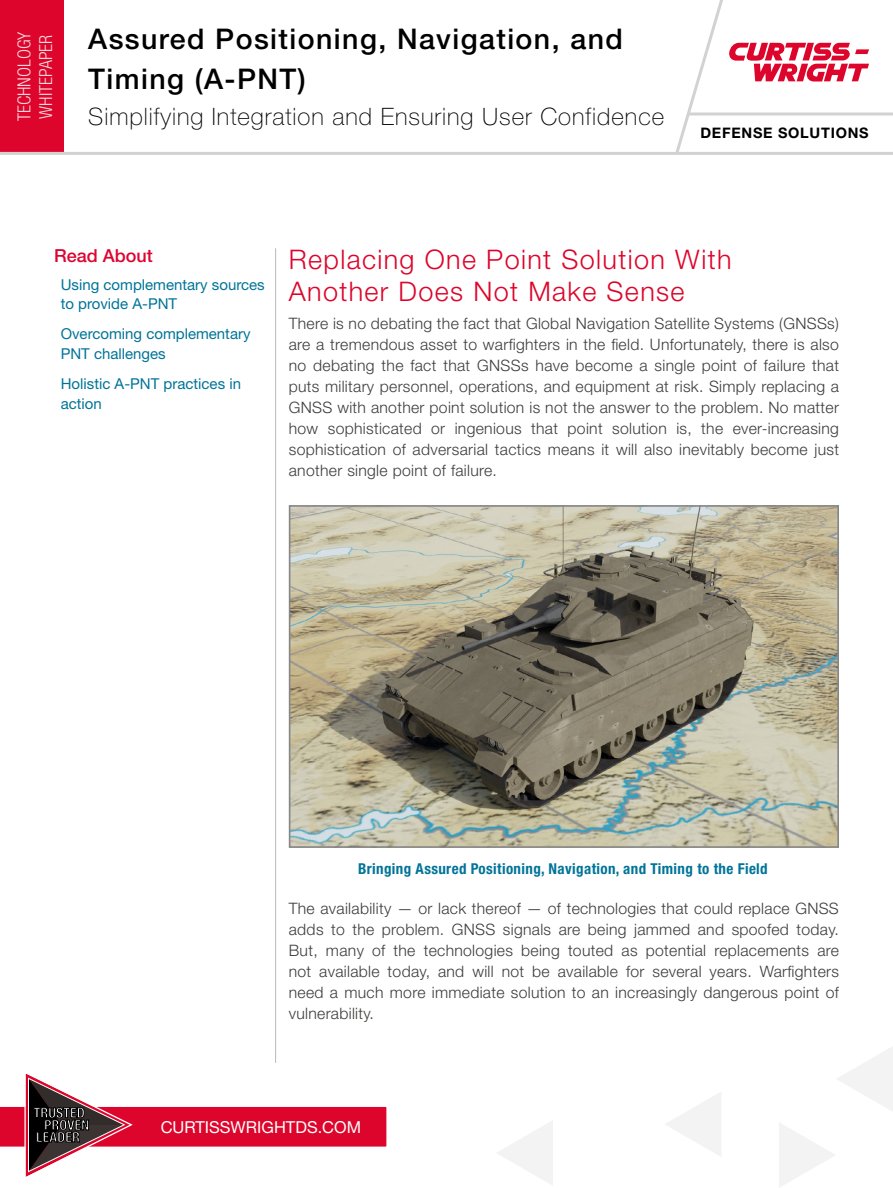
<style>
.page{position:relative;width:893px;height:1188px;background:#fff}
.page>*{position:absolute;margin:0;border:0;box-sizing:border-box;transform-origin:0 0}
.t1{font:500 28.5px/39.6px "Helvetica Neue LT Std";letter-spacing:.05em;color:#000}
.t2{font:300 27px/32.4px "Helvetica Neue LT Std";letter-spacing:.05em;color:#dd052b}
.t3{font:100 24px "Helvetica Neue LT Std";letter-spacing:.04em;color:#000}
.t4{font:300 condensed 18px/21.6px "Helvetica Neue LT Std";color:#fff}
.t5{font:500 18px "Helvetica Neue LT Std";color:#dd0432}
.t6{font:16.5px "Helvetica Neue LT Std";color:#fff}
.t7{font:300 15.75px/21px "Helvetica Neue LT Std";letter-spacing:.02em;color:#3c3c3b;text-align:justify}
.t8{font:15px/19.5px "Helvetica Neue LT Std";color:#007498}
.t9{font:700 condensed 15px "Helvetica Neue LT Std";letter-spacing:.025em;color:#007498}
.t10{font:700 14.55px "Helvetica Neue LT Std";letter-spacing:.05em;color:#000}
</style>
<div class="page">
<svg style="left:779px;top:1123px;width:56px;height:64px"></svg>
<svg style="left:497px;top:1121px;width:56px;height:64px"></svg>
<svg style="left:666px;top:1092px;width:55px;height:64px"></svg>
<svg style="left:837px;top:1047px;width:56px;height:64px"></svg>
<svg style="left:675px;top:0;width:218px;height:152px"></svg>
<div style="left:0;top:0;width:64px;height:153px;background:#dd052b"></div>
<hr style="left:0;top:152px;width:893px;height:3px;background:#d2d2d2">
<hr style="left:275px;top:248px;width:1px;height:815px;background:#bab9b9">
<svg style="left:0;top:1073px;width:386px;height:104px"></svg>
<img style="left:292px;top:508px;width:544px;height:337px">
<div style="left:289px;top:505px;width:550px;height:343px;border:2px solid #878686"></div>
<p class="t4" style="left:13px;top:121px;width:91px;rotate:-90deg">TECHNOLOGY<br>WHITEPAPER</p>
<h1 class="t1" style="left:88px;top:19px;width:536px">Assured Positioning, Navigation, and<br>Timing (A-PNT)</h1>
<h3 class="t3" style="left:88px;top:102px;width:577px">Simplifying Integration and Ensuring User Confidence</h3>
<p class="t10" style="left:700px;top:123px;width:170px">DEFENSE SOLUTIONS</p>
<p class="t5" style="left:54px;top:245px;width:100px">Read About</p>
<p class="t8" style="left:61px;top:274px;width:205px">Using complementary sources to provide A-PNT</p>
<p class="t8" style="left:61px;top:324px;width:191px">Overcoming complementary<br>PNT challenges</p>
<p class="t8" style="left:61px;top:374px;width:182px">Holistic A-PNT practices in action</p>
<h2 class="t2" style="left:289px;top:242px;width:444px">Replacing One Point Solution With<br>Another Does Not Make Sense</h2>
<p class="t7" style="left:289px;top:312px;width:552px">There is no debating the fact that Global Navigation Satellite Systems (GNSSs) are a tremendous asset to warfighters in the field. Unfortunately, there is also no debating the fact that GNSSs have become a single point of failure that puts military personnel, operations, and equipment at risk. Simply replacing a GNSS with another point solution is not the answer to the problem. No matter how sophisticated or ingenious that point solution is, the ever-increasing sophistication of adversarial tactics means it will also inevitably become just another single point of failure.</p>
<p class="t9" style="left:358px;top:860px;width:411px">Bringing Assured Positioning, Navigation, and Timing to the Field</p>
<p class="t7" style="left:289px;top:898px;width:552px">The availability — or lack thereof — of technologies that could replace GNSS adds to the problem. GNSS signals are being jammed and spoofed today.<br>But, many of the technologies being touted as potential replacements are not available today, and will not be available for several years. Warfighters need a much more immediate solution to an increasingly dangerous point of vulnerability.</p>
<p class="t6" style="left:161px;top:1117px;width:202px">CURTISSWRIGHTDS.COM</p>
</div>
